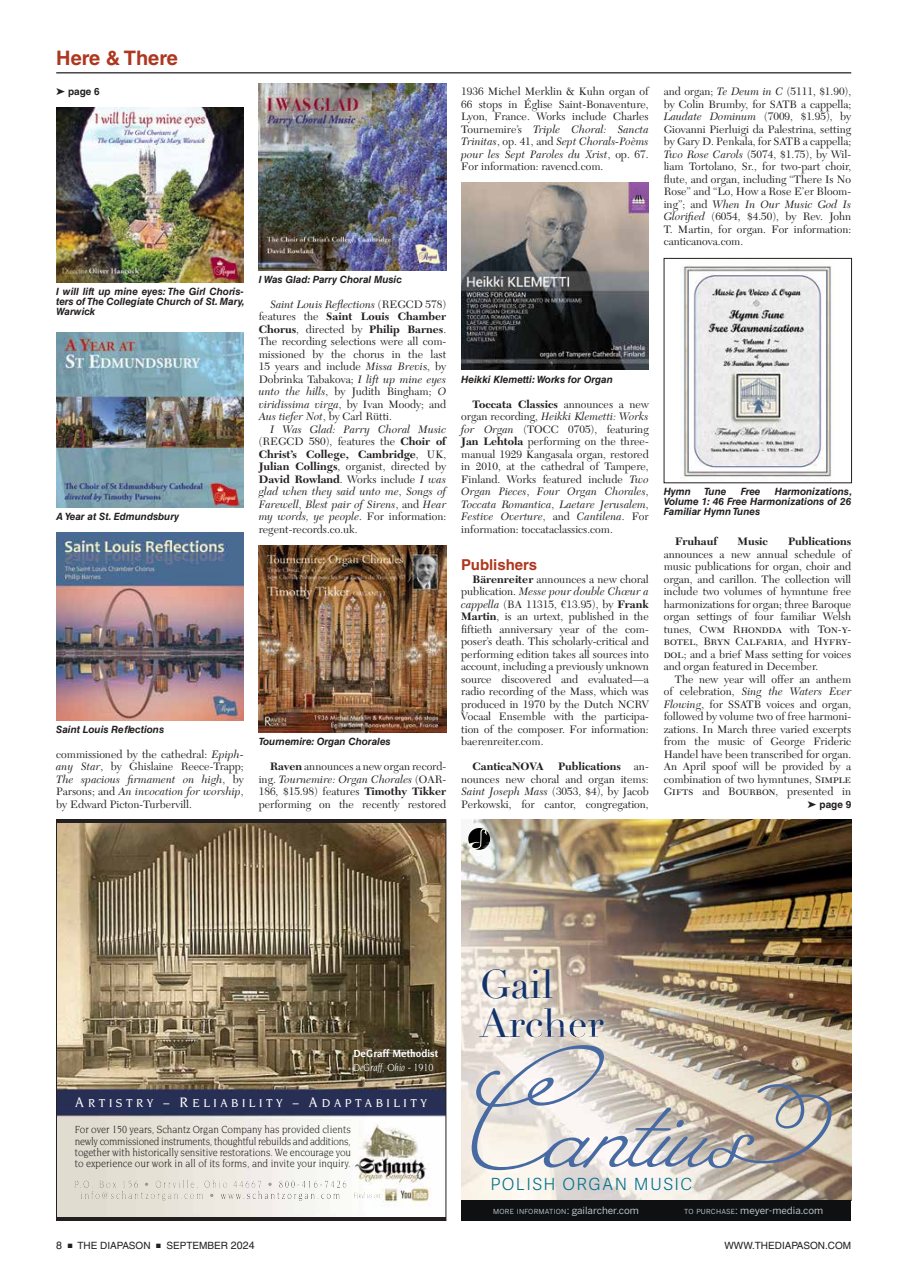
<style>
.page{position:relative;width:900px;height:1283px;background:#fff}
.page>*{position:absolute;margin:0;border:0;box-sizing:border-box;transform-origin:0 0}
.t1{font:173.38px "Miss Fajardose Pro";color:#476aa3}
.t2{font:39.62px/39px "Didot";color:#13326c}
.t3{font:700 20px "Helvetica LT Std";color:#ae371f}
.t4{font:300 16.75px "Adelle Sans";letter-spacing:.08em;color:#01718d}
.t5{font:700 15px "Helvetica LT Std";color:#ae371f}
.t6{font:500 12.38px "Novarese";letter-spacing:.3em;color:#fff;scale:.96 1}
.t7{font:11.25px/12.5px "New Caledonia LT Std";color:#231f20;text-align:justify}
.t8{font:italic 11.25px/12.5px "New Caledonia LT Std";color:#231f20;text-align:justify}
.t9{font:700 11.25px "New Caledonia LT Std";color:#231f20}
.t10{font:11.12px/11.1px "Novarese";color:#231f20;text-align:justify;scale:.9 1}
.t11{font:italic 11.12px "Novarese";color:#fff;scale:.9 1}
.t12{font:700 11.12px "Novarese";color:#fff;scale:.9 1}
.t13{font:italic 700 10px/10px "Helvetica LT Std";color:#231f20;text-align:justify}
.t14{font:10px "Helvetica LT Std";color:#231f20}
.t15{font:700 10px "Helvetica LT Std";color:#231f20}
.t16{font:9.88px "Benton Sans";color:#b5c5d1}
.t17{font:6.88px "Benton Sans";letter-spacing:.03em;color:#b5c5d1}
.s1{font-style:italic}
.s2{font-weight:700}
.s3{font-style:normal}
.s4{font-weight:700;font-style:normal}
.s5{font-size:14.88px}
.s6{font-size:9.88px}
.s7{font-size:6.88px}
.s8{font-size:10.62px}
</style>
<div class="page">
<hr style="left:56px;top:72px;width:795px;height:1px;background:#231f20">
<img style="left:259px;top:545px;width:187px;height:188px">
<img style="left:461px;top:182px;width:188px;height:187px">
<img style="left:682px;top:265px;width:150px;height:212px">
<div style="left:664px;top:258px;width:188px;height:225px;border:1px solid #231f20"></div>
<img style="left:58px;top:823px;width:386px;height:394px">
<hr style="left:56px;top:819px;width:390px;height:4px;background:#231f20">
<hr style="left:56px;top:1217px;width:390px;height:3px;background:#231f20">
<svg style="left:74px;top:1179px;width:272px;height:22px"></svg>
<svg style="left:354px;top:1191px;width:26px;height:7px"></svg>
<img style="left:461px;top:819px;width:390px;height:381px">
<svg style="left:468px;top:828px;width:22px;height:21px"></svg>
<img style="left:474px;top:963px;width:135px;height:65px">
<img style="left:461px;top:1028px;width:389px;height:160px">
<img style="left:522px;top:1027px;width:87px;height:16px">
<svg style="left:532px;top:1027px;width:35px;height:10px"></svg>
<img style="left:570px;top:1027px;width:15px;height:10px">
<svg style="left:586px;top:1014px;width:157px;height:22px"></svg>
<div style="left:461px;top:1200px;width:390px;height:20px;background:#0f1011"></div>
<img style="left:56px;top:108px;width:188px;height:174px">
<img style="left:56px;top:333px;width:188px;height:174px">
<img style="left:56px;top:533px;width:188px;height:187px">
<img style="left:259px;top:83px;width:187px;height:187px">
<h3 class="t3" style="left:56px;top:45px;width:123px">Here &amp; There</h3>
<p class="t15" style="left:56px;top:85px;width:45px">➤ page 6</p>
<p class="t13" style="left:56px;top:286px;width:190px">I will lift up mine eyes: The Girl Choris&shy;ters of The Collegiate Church of St. Mary, Warwick</p>
<p class="t13" style="left:56px;top:511px;width:125px">A Year at St. Edmundsbury</p>
<p class="t13" style="left:56px;top:724px;width:109px">Saint Louis Reflections</p>
<p class="t7" style="left:56px;top:748px;width:189px">commissioned by the cathedral: <span class="s1">Epiph&shy;any Star</span>, by Ghislaine Reece-Trapp; <span class="s1">The spacious firmament on high</span>, by Parsons; and <span class="s1">An invocation for worship</span>, by Edward Picton-Turbervill.</p>
<p class="t7" style="left:461px;top:85px;width:190px">1936 Michel Merklin &amp; Kuhn organ of 66 stops in Église Saint-Bonaventure, Lyon, France. Works include Charles Tournemire’s <span class="s1">Triple Choral: Sancta Trinitas</span>, op. 41, and <span class="s1">Sept Chorals-Poèms pour les Sept Paroles du Xrist</span>, op. 67.<br>For information: ravencd.com.</p>
<p class="t13" style="left:259px;top:274px;width:145px">I Was Glad: Parry Choral Music</p>
<p class="t7" style="left:259px;top:298px;width:189px;text-indent:11px"><span class="s1">Saint Louis Reflections</span> (REGCD 578) features the <span class="s2">Saint Louis Chamber Chorus</span>, directed by <span class="s2">Philip Barnes</span>.<br>The recording selections were all com&shy;missioned by the chorus in the last 15 years and include <span class="s1">Missa Brevi</span>s, by Dobrinka Tabakova; <span class="s1">I lift up mine eyes unto the hills</span>, by Judith Bingham; <span class="s1">O viridissima virga</span>, by Ivan Moody; and <span class="s1">Aus tiefer Not</span>, by Carl Rütti.</p>
<p class="t8" style="left:259px;top:423px;width:189px;text-indent:11px">I Was Glad: Parry Choral Music <span class="s3">(REGCD 580), features the</span> <span class="s4">Choir of Christ’s College, Cambridge</span><span class="s3">, UK, </span><span class="s4">Julian Collings</span><span class="s3">, organist, directed by </span><span class="s4">David Rowland</span><span class="s3">. Works include</span> I was glad when they said unto me<span class="s3">,</span> Songs of Farewell<span class="s3">,</span> Blest pair of Sirens<span class="s3">, and</span> Hear my words, ye people<span class="s3">. For information: regent-records.co.uk.</span></p>
<p class="t13" style="left:259px;top:736px;width:133px">Tournemire: Organ Chorales</p>
<p class="t7" style="left:259px;top:760px;width:189px;text-indent:11px"><span class="s2">Raven</span> announces a new organ record&shy;ing. <span class="s1">Tournemire: Organ Chorales</span> (OAR-186, $15.98) features <span class="s2">Timothy Tikker </span>performing on the recently restored</p>
<p class="t13" style="left:461px;top:374px;width:153px">Heikki Klemetti: Works for Organ</p>
<p class="t7" style="left:461px;top:398px;width:189px;text-indent:11px"><span class="s2">Toccata Classics</span> announces a new organ recording, <span class="s1">Heikki Klemetti: Works for Organ</span> (TOCC 0705), featuring <span class="s2">Jan Lehtola</span> performing on the three&shy;manual 1929 Kangasala organ, restored in 2010, at the cathedral of Tampere, Finland. Works featured include <span class="s1">Two Organ Pieces</span>, <span class="s1">Four Organ Chorales</span>, <span class="s1">Toccata Romantica</span>, <span class="s1">Laetare Jerusalem</span>, <span class="s1">Festive Overture</span>, and <span class="s1">Cantilena</span>. For information: toccataclassics.com.</p>
<h3 class="t5" style="left:461px;top:556px;width:78px">Publishers</h3>
<p class="t7" style="left:461px;top:573px;width:189px;text-indent:11px"><span class="s2">Bärenreiter</span> announces a new choral publication. <span class="s1">Messe pour double Chœur a cappella</span> (BA 11315, €13.95), by <span class="s2">Frank Martin</span>, is an urtext, published in the fiftieth anniversary year of the com&shy;poser’s death. This scholarly-critical and performing edition takes all sources into account, including a previously unknown source discovered and evaluated—a radio recording of the Mass, which was produced in 1970 by the Dutch NCRV Vocaal Ensemble with the participa&shy;tion of the composer. For information: baerenreiter.com.</p>
<p class="t9" style="left:472px;top:760px;width:73px">CanticaNOVA</p>
<p class="t7" style="left:461px;top:760px;width:189px;text-indent:97px"><span class="s2">Publications</span> an&shy;nounces new choral and organ items:<br><span class="s1">Saint Joseph Mass</span> (3053, $4), by Jacob Perkowski, for cantor, congregation,</p>
<p class="t7" style="left:664px;top:85px;width:189px">and organ; <span class="s1">Te Deum in C</span> (5111, $1.90), by Colin Brumby, for SATB a cappella; <span class="s1">Laudate Dominum</span> (7009, $1.95), by Giovanni Pierluigi da Palestrina, setting by Gary D. Penkala, for SATB a cappella; <span class="s1">Two Rose Carols</span> (5074, $1.75), by Wil&shy;liam Tortolano, Sr., for two-part choir, flute, and organ, including “There Is No Rose” and “Lo, How a Rose E’er Bloom&shy;ing”; and <span class="s1">When In Our Music God Is Glorified</span> (6054, $4.50), by Rev. John T. Martin, for organ. For information: canticanova.com.</p>
<p class="t13" style="left:664px;top:486px;width:190px;text-indent:111px">Harmonizations, Volume 1: 46 Free Harmonizations of 26<br>Familiar Hymn Tunes</p>
<p class="t9" style="left:675px;top:535px;width:44px">Fruhauf</p>
<p class="t9" style="left:737px;top:535px;width:32px">Music</p>
<p class="t9" style="left:788px;top:535px;width:65px">Publications</p>
<p class="t7" style="left:664px;top:548px;width:190px">announces a new annual schedule of music publications for organ, choir and organ, and carillon. The collection will include two volumes of hymntune free harmonizations for organ; three Baroque organ settings of four familiar Welsh tunes, Cwm Rhondda with Ton-y&shy;botel, Bryn Calfaria, and Hyfry&shy;dol; and a brief Mass setting for voices and organ featured in December.</p>
<p class="t7" style="left:664px;top:673px;width:189px;text-indent:11px">The new year will offer an anthem of celebration, <span class="s1">Sing the Waters Ever Flowing</span>, for SSATB voices and organ, followed by volume two of free harmoni&shy;zations. In March three varied excerpts from the music of George Frideric Handel have been transcribed for organ.<br>An April spoof will be provided by a combination of two hymntunes, Simple Gifts and Bourbon, presented in</p>
<p class="t15" style="left:808px;top:798px;width:45px">➤ page 9</p>
<p class="t13" style="left:664px;top:486px;width:29px">Hymn</p>
<p class="t13" style="left:704px;top:486px;width:24px">Tune</p>
<p class="t13" style="left:741px;top:486px;width:21px">Free</p>
<p class="t12" style="left:353px;top:1046px;width:96px">DeGraff Methodist</p>
<p class="t11" style="left:353px;top:1062px;width:91px">DeGraff, Ohio - 1910</p>
<p class="t6" style="left:75px;top:1098px;width:368px"><span class="s5">A</span>RTISTRY – <span class="s5">R</span>ELIABILITY – <span class="s5">A</span>DAPTABILITY</p>
<p class="t10" style="left:75px;top:1124px;width:309px">For over 150 years, Schantz Organ Company has provided clients newly commissioned instruments, thoughtful rebuilds and additions, together with historically sensitive restorations. We encourage you to experience our work in all of its forms, and invite your inquiry.</p>
<h2 class="t2" style="left:479px;top:964px;width:126px">Gail<br>Archer</h2>
<h1 class="t1" style="left:460px;top:1005px;width:375px">Cantius</h1>
<p class="t17" style="left:493px;top:1207px;width:147px">MORE INFORMATION<span class="s6">: gailarcher.com</span></p>
<p class="t16" style="left:684px;top:1206px;width:141px"><span class="s7">TO PURCHASE</span>: meyer-media.com</p>
<h3 class="t4" style="left:491px;top:1174px;width:203px">POLISH ORGAN MUSIC</h3>
<p class="t14" style="left:56px;top:1240px;width:200px"><span class="s8">8</span> ■ THE DIAPASON ■ SEPTEMBER <span class="s8">2024</span></p>
<p class="t14" style="left:725px;top:1240px;width:128px">WWW.THEDIAPASON.COM</p>
</div>
